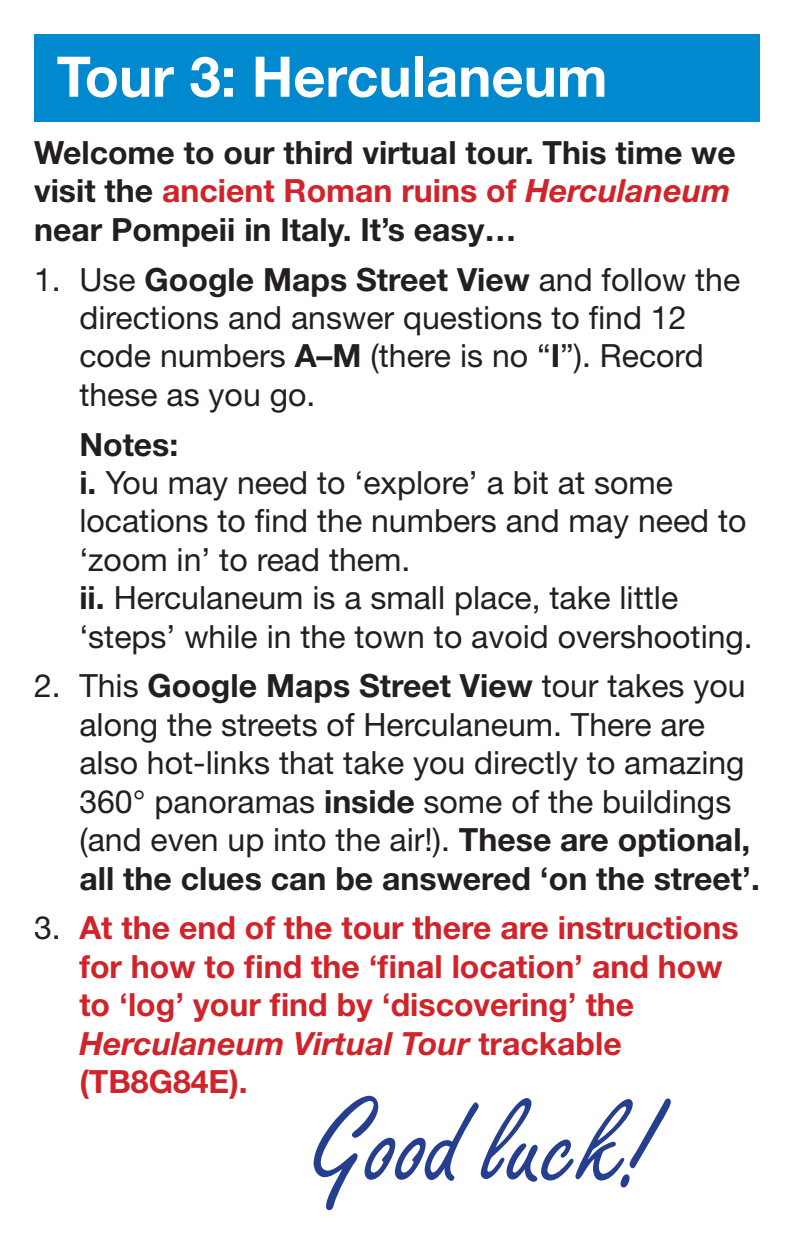
<style>
.page{position:relative;width:794px;height:1248px;background:#fff}
.page>*{position:absolute;margin:0;border:0;box-sizing:border-box;transform-origin:0 0}
.t1{font:124px "Freestyle Script Std";color:#253f8e}
.t2{font:700 56px "Helvetica Neue LT Std";color:#fff}
.t3{font:32px/38.4px "Helvetica Neue LT Std";color:#231f20}
.t4{font:700 32px/38.4px "Helvetica Neue LT Std";color:#d1232a}
.t5{font:700 32px/38.4px "Helvetica Neue LT Std";color:#231f20}
.s1{color:#d1232a}
.s2{font-style:italic;color:#d1232a}
.s3{font-weight:700}
.s4{font-weight:400;color:#231f20}
.s5{font-style:italic}
</style>
<div class="page">
<div style="left:34px;top:34px;width:726px;height:88px;background:#0089cf"></div>
<h2 class="t2" style="left:57px;top:42px;width:552px">Tour 3: Herculaneum</h2>
<p class="t5" style="left:34px;top:132px;width:703px">Welcome to our third virtual tour. This time we visit the <span class="s1">ancient Roman ruins of</span> <span class="s2">Herculaneum </span>near Pompeii in Italy. It’s easy…</p>
<p class="t3" style="left:79px;top:259px;width:662px;text-indent:-45px">1. Use <span class="s3">Google Maps Street View</span> and follow the directions and answer questions to find 12 code numbers <span class="s3">A–M</span> (there is no “<span class="s3">I</span>”). Record these as you go.</p>
<p class="t3" style="left:79px;top:424px;width:675px"><span class="s3">Notes:<br>i.</span> You may need to ‘explore’ a bit at some locations to find the numbers and may need to ‘zoom in’ to read them.<br><span class="s3">ii.</span> Herculaneum is a small place, take little ‘steps’ while in the town to avoid overshooting.</p>
<p class="t3" style="left:79px;top:666px;width:682px;text-indent:-45px">2. This <span class="s3">Google Maps Street View</span> tour takes you along the streets of Herculaneum. There are also hot-links that take you directly to amazing 360° panoramas <span class="s3">inside</span> some of the buildings (and even up into the air!). <span class="s3">These are optional, all the clues can be answered ‘on the street’.</span></p>
<p class="t4" style="left:79px;top:907px;width:661px;text-indent:-45px"><span class="s4">3.</span> At the end of the tour there are instructions for how to find the ‘final location’ and how to ‘log’ your find by ‘discovering’ the <span class="s5">Herculaneum Virtual Tour</span> trackable (TB8G84E).</p>
<h1 class="t1" style="left:312px;top:1070px;width:347px">Good luck!</h1>
</div>
